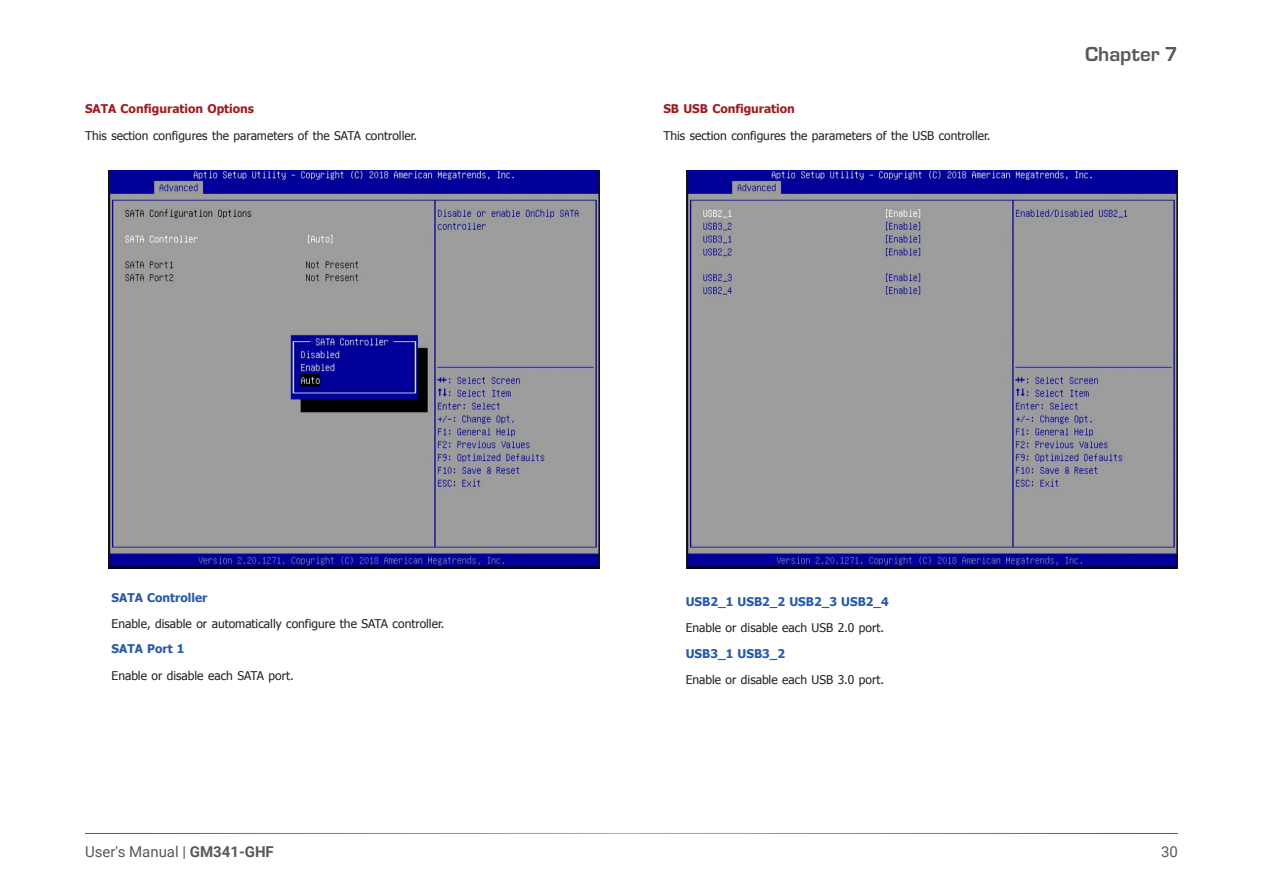
<style>
.page{position:relative;width:1263px;height:893px;background:#fff}
.page>*{position:absolute;margin:0;border:0;box-sizing:border-box;transform-origin:0 0}
.t1{font:700 21px "Eurostile";color:#57585a}
.t2{font:15px "Roboto";color:#57585a}
.Body_Text{font:12px "Tahoma";color:#231f20}
.Heading__TOC__Style{font:700 12px "Tahoma";color:#275aa8}
.Heading__TOC__Style-2{font:700 12px "Tahoma";color:#9f1d20}
.s1{font-weight:700}
</style>
<div class="page">
<hr style="left:85px;top:833px;width:1093px;height:1px;background:#57585a">
<img style="left:108px;top:170px;width:492px;height:398px">
<img style="left:687px;top:170px;width:491px;height:398px">
<p class="Heading__TOC__Style-2" style="left:85px;top:101px;width:171px">SATA Configuration Options</p>
<p class="Body_Text" style="left:85px;top:127px;width:334px">This section configures the parameters of the SATA controller.</p>
<p class="Heading__TOC__Style" style="left:112px;top:589px;width:97px">SATA Controller</p>
<p class="Body_Text" style="left:112px;top:615px;width:334px">Enable, disable or automatically configure the SATA controller.</p>
<p class="Heading__TOC__Style" style="left:112px;top:640px;width:74px">SATA Port 1</p>
<p class="Body_Text" style="left:112px;top:667px;width:184px">Enable or disable each SATA port.</p>
<p class="Heading__TOC__Style-2" style="left:663px;top:101px;width:133px">SB USB Configuration</p>
<p class="Body_Text" style="left:663px;top:127px;width:329px">This section configures the parameters of the USB controller.</p>
<h1 class="t1" style="left:1085px;top:39px;width:94px">Chapter 7</h1>
<p class="Heading__TOC__Style" style="left:686px;top:593px;width:205px">USB2_1 USB2_2 USB2_3 USB2_4</p>
<p class="Body_Text" style="left:686px;top:620px;width:200px">Enable or disable each USB 2.0 port.</p>
<p class="Heading__TOC__Style" style="left:686px;top:645px;width:101px">USB3_1 USB3_2</p>
<p class="Body_Text" style="left:686px;top:672px;width:200px">Enable or disable each USB 3.0 port.</p>
<p class="t2" style="left:85px;top:841px;width:190px">User's Manual | <span class="s1">GM341-GHF</span></p>
<p class="t2" style="left:1161px;top:841px;width:18px">30</p>
</div>
